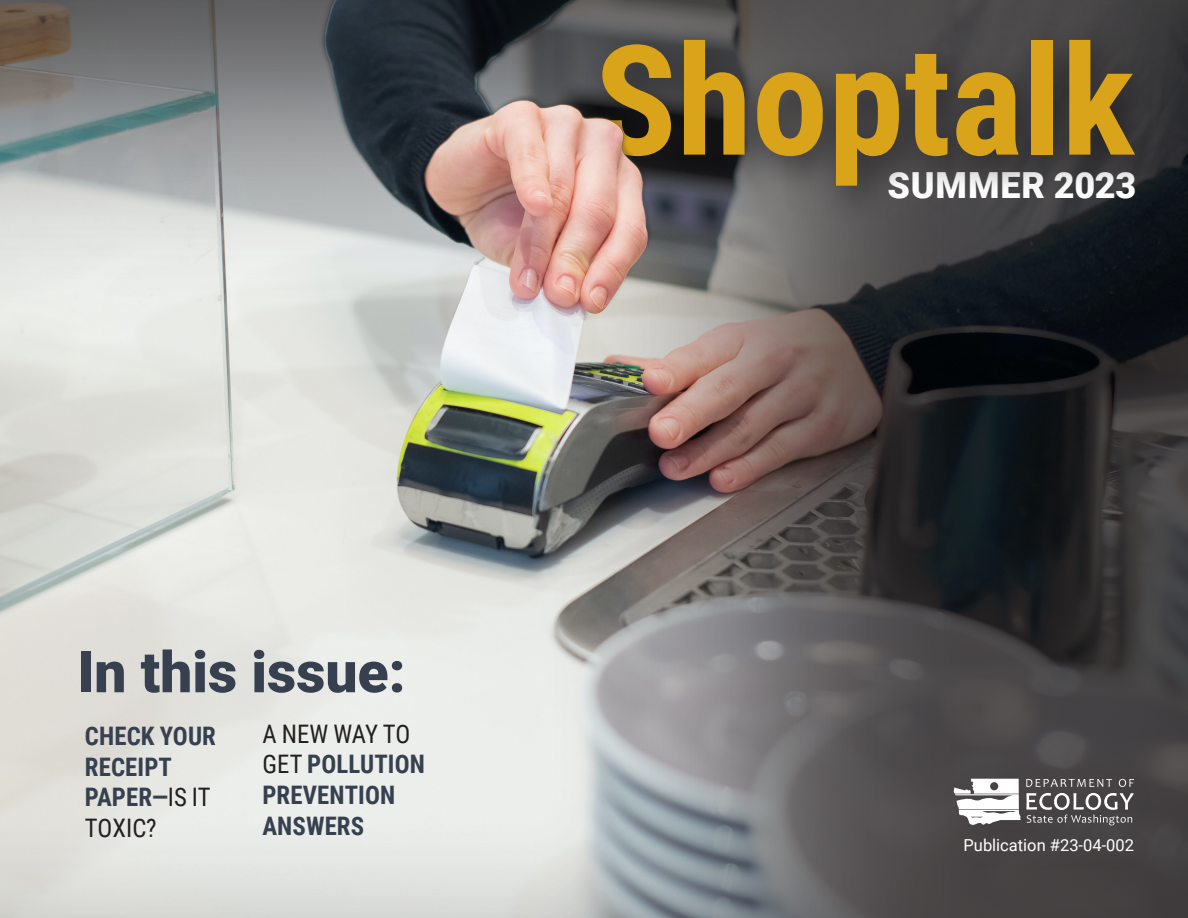
<style>
.page{position:relative;width:1188px;height:918px;background:#fff}
.page>*{position:absolute;margin:0;border:0;box-sizing:border-box;transform-origin:0 0}
.Title__H1{font:700 153px "Roboto Condensed";color:#d9a31a}
.TOC_Title__H2{font:900 57px "Roboto";color:#36404f}
.Issue_Month_Year__H2{font:900 36px "Roboto";letter-spacing:.025em;color:#fff}
.Featured_Quote__P{font:700 25.5px/30.6px "Roboto Condensed";letter-spacing:.005em;color:#36404f}
.t1{font:16.5px "Roboto";color:#fff}
.s1{font-weight:400;color:#231f20}
</style>
<div class="page">
<div style="left:0;top:0;width:1188px;height:918px;background:#231f20;opacity:.75"></div>
<div style="left:581px;top:21px;width:591px;height:205px;background:#231f20;opacity:.75"></div>
<img style="left:304px;top:0;width:351px;height:323px">
<div style="left:938px;top:760px;width:221px;height:91px;background:#484446"></div>
<svg style="left:954px;top:779px;width:180px;height:42px"></svg>
<div style="left:948px;top:821px;width:211px;height:56px;background:#464243"></div>
<h1 class="Title__H1" style="left:594px;top:-7px;width:542px">Shoptalk</h1>
<h2 class="Issue_Month_Year__H2" style="left:887px;top:160px;width:250px">SUMMER 2023</h2>
<h2 class="TOC_Title__H2" style="left:77px;top:632px;width:330px">In this issue:</h2>
<p class="Featured_Quote__P" style="left:85px;top:720px;width:133px">CHECK YOUR<br>RECEIPT<br>PAPER—<span class="s1">IS IT<br>TOXIC?</span></p>
<p class="Featured_Quote__P" style="left:262px;top:718px;width:164px"><span class="s1">A NEW WAY TO<br>GET</span> POLLUTION<br>PREVENTION<br>ANSWERS</p>
<p class="t1" style="left:964px;top:834px;width:172px">Publication #23-04-002</p>
</div>
